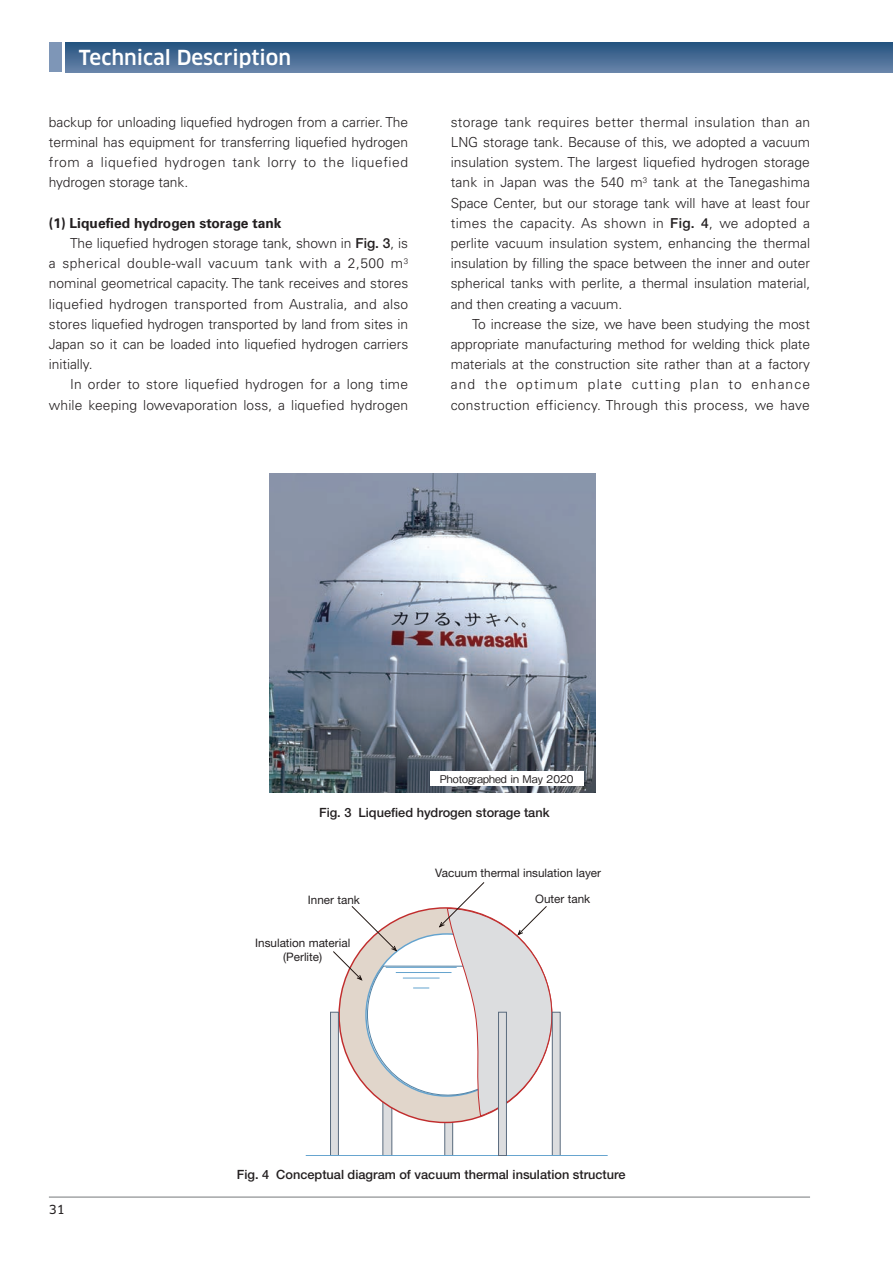
<style>
.page{position:relative;width:893px;height:1263px;background:#fff}
.page>*{position:absolute;margin:0;border:0;box-sizing:border-box;transform-origin:0 0}
.t1{font:500 20.25px "Clan Pro";color:#fff}
.t2{font:300 13.8px/20.2px "Univers LT Pro 45";letter-spacing:.01em;color:#231f20;text-align:justify}
.t3{font:700 13.8px "Univers LT Pro 65";color:#231f20}
.t4{font:500 12.75px "Helvetica Neue LT Std";color:#231f20}
.t5{font:12.15px "Clan Pro News";color:#231f20}
.t6{font:11.7px/13.5px "Helvetica Neue LT Std";color:#231f20;text-align:center}
.t7{font:500 10.65px "Gothic BBB Pro";color:#231f20}
.s1{font-family:"Helvetica Neue LT Std";font-weight:500}
</style>
<div class="page">
<svg style="left:66px;top:43px;width:827px;height:29px;background:#466b94"></svg>
<div style="left:49px;top:43px;width:13px;height:29px;background:#7e96b7"></div>
<hr style="left:49px;top:1197px;width:761px;height:1px;background:#76787b">
<div style="left:445px;top:1122px;width:8px;height:33px;background:#dcdddf"></div>
<div style="left:444px;top:1122px;width:9px;height:33px;border:1px solid #5a6b7e"></div>
<div style="left:383px;top:1099px;width:9px;height:56px;background:#dcdddf"></div>
<div style="left:383px;top:1099px;width:9px;height:56px;border:1px solid #5a6b7e"></div>
<div style="left:330px;top:1012px;width:8px;height:143px;background:#dcdddf"></div>
<div style="left:330px;top:1012px;width:9px;height:143px;border:1px solid #5a6b7e"></div>
<div style="left:552px;top:1012px;width:8px;height:143px;background:#dcdddf"></div>
<hr style="left:306px;top:1155px;width:302px;height:1px;background:#64a3ce">
<div style="left:498px;top:1012px;width:8px;height:143px;background:#dcdddf"></div>
<div style="left:498px;top:1012px;width:9px;height:143px;border:1px solid #5a6b7e"></div>
<svg style="left:333px;top:882px;width:226px;height:234px"></svg>
<img style="left:269px;top:474px;width:327px;height:318px">
<div style="left:430px;top:771px;width:153px;height:15px;background:#fff"></div>
<h1 class="t1" style="left:79px;top:46px;width:214px">Technical Description</h1>
<p class="t2" style="left:49px;top:112px;width:361px">backup for unloading liquefied hydrogen from a carrier. The terminal has equipment for transferring liquefied hydrogen from a liquefied hydrogen tank lorry to the liquefied hydrogen storage tank.</p>
<p class="t3" style="left:49px;top:215px;width:234px">(1) Liquefied hydrogen storage tank</p>
<p class="t2" style="left:49px;top:233px;width:361px;text-indent:21px">The liquefied hydrogen storage tank, shown in <span class="s1">Fig. 3</span>, is a spherical double-wall vacuum tank with a 2,500 m<sup>3 </sup>nominal geometrical capacity. The tank receives and stores liquefied hydrogen transported from Australia, and also stores liquefied hydrogen transported by land from sites in Japan so it can be loaded into liquefied hydrogen carriers initially.</p>
<p class="t2" style="left:49px;top:374px;width:361px;text-align:right">In order to store liquefied hydrogen for a long time while keeping lowevaporation loss, a liquefied hydrogen</p>
<p class="t2" style="left:451px;top:112px;width:361px">storage tank requires better thermal insulation than an LNG storage tank. Because of this, we adopted a vacuum insulation system. The largest liquefied hydrogen storage tank in Japan was the 540 m<sup>3</sup> tank at the Tanegashima Space Center, but our storage tank will have at least four times the capacity. As shown in <span class="s1">Fig. 4</span>, we adopted a perlite vacuum insulation system, enhancing the thermal insulation by filling the space between the inner and outer spherical tanks with perlite, a thermal insulation material, and then creating a vacuum.</p>
<p class="t2" style="left:451px;top:314px;width:361px;text-indent:21px">To increase the size, we have been studying the most appropriate manufacturing method for welding thick plate materials at the construction site rather than at a factory and the optimum plate cutting plan to enhance construction efficiency. Through this process, we have</p>
<p class="t7" style="left:440px;top:771px;width:135px">Photographed in May 2020</p>
<p class="t4" style="left:319px;top:805px;width:232px">Fig. 3 Liquefied hydrogen storage tank</p>
<p class="t6" style="left:308px;top:893px;width:53px">Inner tank</p>
<p class="t6" style="left:255px;top:936px;width:97px">Insulation material (Perlite)</p>
<p class="t6" style="left:435px;top:866px;width:167px">Vacuum thermal insulation layer</p>
<p class="t6" style="left:535px;top:892px;width:57px">Outer tank</p>
<p class="t5" style="left:49px;top:1202px;width:17px">31</p>
<p class="t4" style="left:237px;top:1167px;width:390px">Fig. 4 Conceptual diagram of vacuum thermal insulation structure</p>
</div>
